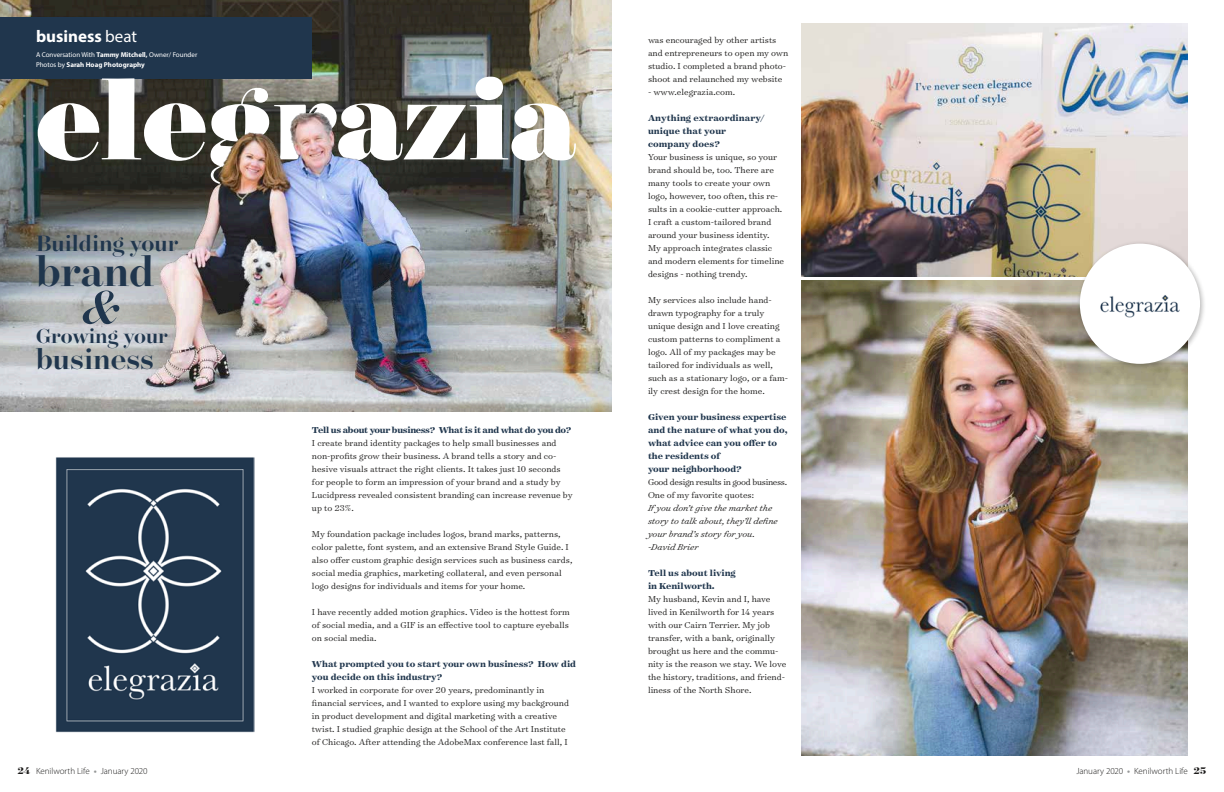
<style>
.page{position:relative;width:1224px;height:792px;background:#fff}
.page>*{position:absolute;margin:0;border:0;box-sizing:border-box;transform-origin:0 0}
.t1{font:900 122.9px "Surveyor Fine";color:#fff}
.t2{font:italic 500 53.9px "Surveyor Fine";color:#20364d}
.t3{font:500 48.2px "Surveyor Fine";color:#20364d}
.t4{font:500 32.6px "Surveyor Fine";color:#20364d}
.t5{font:500 25.3px "Surveyor Fine";color:#20364d}
.t6{font:500 23.2px "Surveyor Fine";color:#20364d}
.t7{font:700 17px "Myriad Pro";color:#fff}
.t8{font:300 9.8px/13px "Surveyor Text";color:#1c1b1a}
.t9{font:700 9.8px/13px "Surveyor Text";color:#20364d}
.t10{font:italic 300 9.8px/13px "Surveyor Text";color:#1c1b1a}
.t11{font:300 9.8px/13px "Surveyor Text";letter-spacing:-.03em;color:#1c1b1a}
.t12{font:700 9.8px "Surveyor Text";letter-spacing:-.03em;color:#20364d}
.t13{font:300 9px "Myriad Pro";color:#1c1b1a}
.t14{font:7px/10px "Myriad Pro";color:#fff}
.s1{font-weight:400}
.s2{font-weight:700}
.s3{font-family:"Surveyor Display";font-weight:700;font-size:11px}
.s4{font-weight:700;color:#969898}
</style>
<div class="page">
<img style="left:802px;top:280px;width:386px;height:476px">
<img style="left:802px;top:24px;width:386px;height:252px">
<svg style="left:55px;top:457px;width:200px;height:276px;background:#32465b"></svg>
<img style="left:0;top:0;width:612px;height:410px">
<div style="left:1077px;top:240px;width:129px;height:130px;background:#1c1b1a;opacity:.3"></div>
<div style="left:1080px;top:244px;width:120px;height:120px;background:#fff;border-radius:50%"></div>
<img style="left:1100px;top:295px;width:80px;height:23px">
<h3 class="t7" style="left:36px;top:25px;width:103px">business <span class="s1">beat</span></h3>
<p class="t14" style="left:36px;top:50px;width:163px">A Conversation With <span class="s2">Tammy Mitchell,</span> Owner/ Founder<br>Photos by <span class="s2">Sarah Hoag Photography</span></p>
<h1 class="t1" style="left:36px;top:43px;width:542px">elegrazia</h1>
<h3 class="t5" style="left:36px;top:229px;width:144px">Building your</h3>
<h2 class="t2" style="left:83px;top:274px;width:39px">&amp;</h2>
<h3 class="t3" style="left:36px;top:242px;width:120px">brand</h3>
<h3 class="t6" style="left:36px;top:322px;width:134px">Growing your</h3>
<h3 class="t4" style="left:36px;top:340px;width:120px">business</h3>
<p class="t12" style="left:312px;top:423px;width:261px">Tell us about your business? What is it and what do you do?</p>
<p class="t8" style="left:312px;top:436px;width:262px">I create brand identity packages to help small businesses and non-profits grow their business. A brand tells a story and co&shy;hesive visuals attract the right clients. It takes just 10 seconds for people to form an impression of your brand and a study by Lucidpress revealed consistent branding can increase revenue by up to 23%.</p>
<p class="t8" style="left:312px;top:527px;width:262px">My foundation package includes logos, brand marks, patterns, color palette, font system, and an extensive Brand Style Guide. I also offer custom graphic design services such as business cards, social media graphics, marketing collateral, and even personal logo designs for individuals and items for your home.</p>
<p class="t8" style="left:312px;top:605px;width:259px;text-align:justify">I have recently added motion graphics. Video is the hottest form of social media, and a GIF is an effective tool to capture eyeballs on social media.</p>
<p class="t9" style="left:312px;top:657px;width:266px">What prompted you to start your own business? How did you decide on this industry?</p>
<p class="t8" style="left:312px;top:683px;width:259px">I worked in corporate for over 20 years, predominantly in financial services, and I wanted to explore using my background in product development and digital marketing with a creative twist. I studied graphic design at the School of the Art Institute of Chicago. After attending the AdobeMax conference last fall, I</p>
<p class="t8" style="left:648px;top:33px;width:142px">was encouraged by other artists and entrepreneurs to open my own studio. I completed a brand photo&shy;shoot and relaunched my website</p>
<p class="t8" style="left:648px;top:85px;width:89px">- www.elegrazia.com.</p>
<p class="t9" style="left:648px;top:111px;width:118px">Anything extraordinary/ unique that your company does?</p>
<p class="t8" style="left:648px;top:150px;width:138px">Your business is unique, so your brand should be, too. There are many tools to create your own logo, however, too often, this re&shy;sults in a cookie-cutter approach.<br>I craft a custom-tailored brand around your business identity.<br>My approach integrates classic and modern elements for timeline designs - nothing trendy.</p>
<p class="t8" style="left:648px;top:293px;width:142px">My services also include hand&shy;drawn typography for a truly unique design and I love creating custom patterns to compliment a logo. All of my packages may be tailored for individuals as well, such as a stationary logo, or a fam&shy;ily crest design for the home.</p>
<p class="t9" style="left:648px;top:410px;width:141px">Given your business expertise and the nature of what you do, what advice can you offer to the residents of<br>your neighborhood?</p>
<p class="t11" style="left:648px;top:475px;width:141px">Good design results in good business.<br>One of my favorite quotes:</p>
<p class="t10" style="left:648px;top:501px;width:131px">If you don’t give the market the story to talk about, they’ll define your brand’s story for you. -David Brier</p>
<p class="t9" style="left:648px;top:566px;width:89px">Tell us about living in Kenilworth.</p>
<p class="t8" style="left:648px;top:592px;width:140px">My husband, Kevin and I, have lived in Kenilworth for 14 years with our Cairn Terrier. My job transfer, with a bank, originally brought us here and the commu&shy;nity is the reason we stay. We love the history, traditions, and friend&shy;liness of the North Shore.</p>
<p class="t13" style="left:17px;top:765px;width:132px"><span class="s3">24</span> Kenilworth Life <span class="s4">•</span> January 2020</p>
<p class="t13" style="left:1076px;top:765px;width:131px">January 2020 <span class="s4">•</span> Kenilworth Life <span class="s3">25</span></p>
</div>
